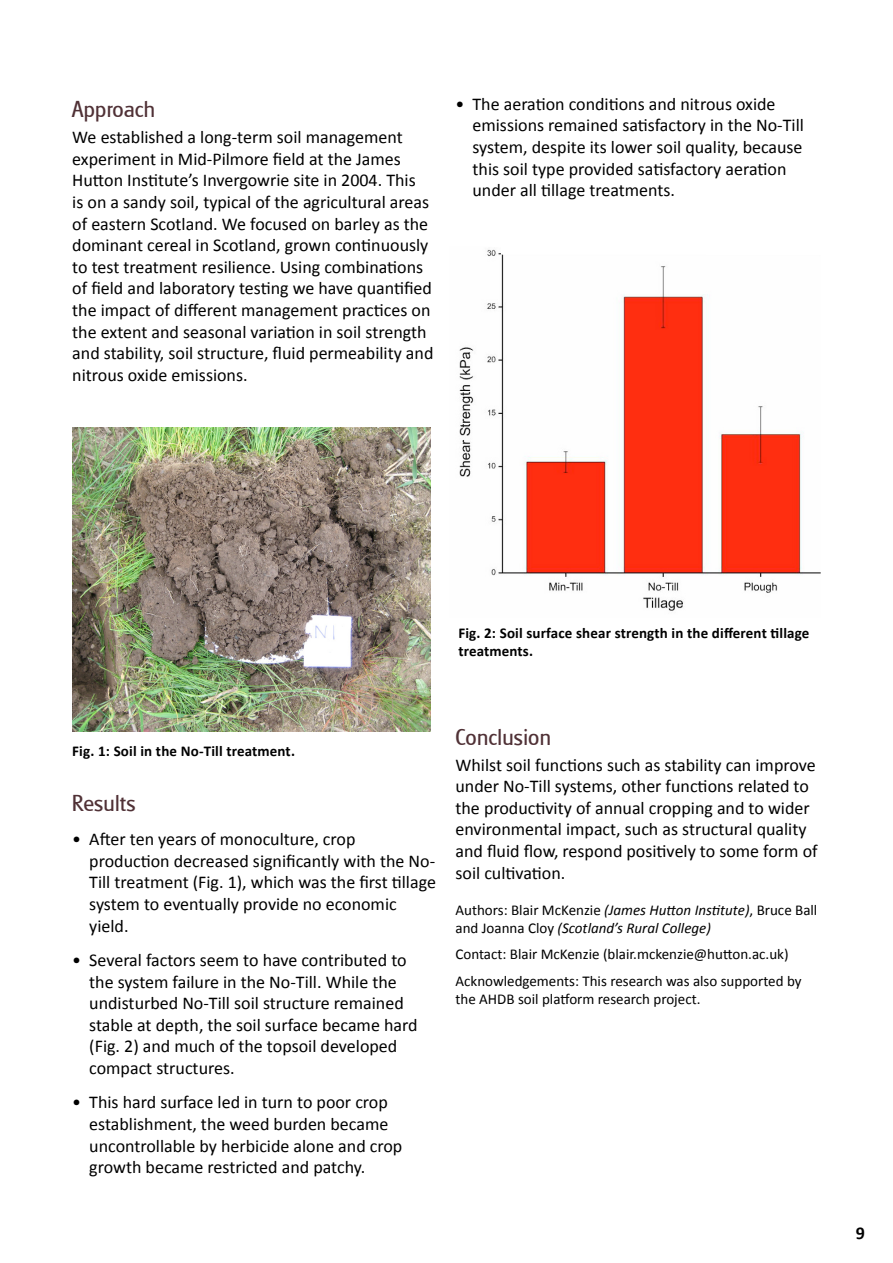
<style>
.page{position:relative;width:893px;height:1263px;background:#fff}
.page>*{position:absolute;margin:0;border:0;box-sizing:border-box;transform-origin:0 0}
.t1{font:24px "Glasgow RR";letter-spacing:.01em;color:#503136}
.t2{font:18px/21.6px "Calibri";color:#000}
.t3{font:700 18px "Calibri";color:#000}
.t4{font:15px/26.5px "Calibri";color:#000}
.t5{font:700 15px/18px "Calibri";letter-spacing:.01em;color:#000}
.t6{font:italic 15px/18px "Calibri";color:#000}
.s1{font-style:normal}
</style>
<div class="page">
<img style="left:72px;top:428px;width:358px;height:303px">
<img style="left:459px;top:249px;width:362px;height:362px">
<h1 class="t1" style="left:72px;top:96px;width:84px">Approach</h1>
<p class="t2" style="left:72px;top:126px;width:363px">We established a long-term soil management experiment in Mid-Pilmore field at the James Hutton Institute’s Invergowrie site in 2004. This<br>is on a sandy soil, typical of the agricultural areas of eastern Scotland. We focused on barley as the dominant cereal in Scotland, grown continuously to test treatment resilience. Using combinations of field and laboratory testing we have quantified the impact of different management practices on the extent and seasonal variation in soil strength and stability, soil structure, fluid permeability and nitrous oxide emissions.</p>
<p class="t2" style="left:472px;top:93px;width:333px;text-indent:-17px">• The aeration conditions and nitrous oxide emissions remained satisfactory in the No-Till system, despite its lower soil quality, because this soil type provided satisfactory aeration under all tillage treatments.</p>
<p class="t5" style="left:458px;top:624px;width:352px">Fig. 2: Soil surface shear strength in the different tillage treatments.</p>
<p class="t5" style="left:72px;top:742px;width:224px">Fig. 1: Soil in the No-Till treatment.</p>
<h1 class="t1" style="left:72px;top:790px;width:65px">Results</h1>
<p class="t2" style="left:89px;top:828px;width:348px;text-indent:-17px">• After ten years of monoculture, crop production decreased significantly with the No-Till treatment (Fig. 1), which was the first tillage system to eventually provide no economic yield.</p>
<p class="t2" style="left:89px;top:949px;width:330px;text-indent:-17px">• Several factors seem to have contributed to the system failure in the No-Till. While the undisturbed No-Till soil structure remained stable at depth, the soil surface became hard (Fig. 2) and much of the topsoil developed compact structures.</p>
<p class="t2" style="left:89px;top:1092px;width:315px;text-indent:-17px">• This hard surface led in turn to poor crop establishment, the weed burden became uncontrollable by herbicide alone and crop growth became restricted and patchy.</p>
<h1 class="t1" style="left:455px;top:724px;width:97px">Conclusion</h1>
<p class="t2" style="left:455px;top:754px;width:364px">Whilst soil functions such as stability can improve under No-Till systems, other functions related to the productivity of annual cropping and to wider environmental impact, such as structural quality and fluid flow, respond positively to some form of soil cultivation.</p>
<p class="t6" style="left:455px;top:900px;width:363px"><span class="s1">Authors: Blair McKenzie</span> (James Hutton Institute)<span class="s1">, Bruce Ball and Joanna Cloy</span> (Scotland’s Rural College)</p>
<p class="t4" style="left:455px;top:941px;width:348px">Contact: Blair McKenzie (blair.mckenzie@hutton.ac.uk)<br>Acknowledgements: This research was also supported by</p>
<p class="t4" style="left:455px;top:985px;width:246px">the AHDB soil platform research project.</p>
<p class="t3" style="left:856px;top:1222px;width:11px">9</p>
</div>
